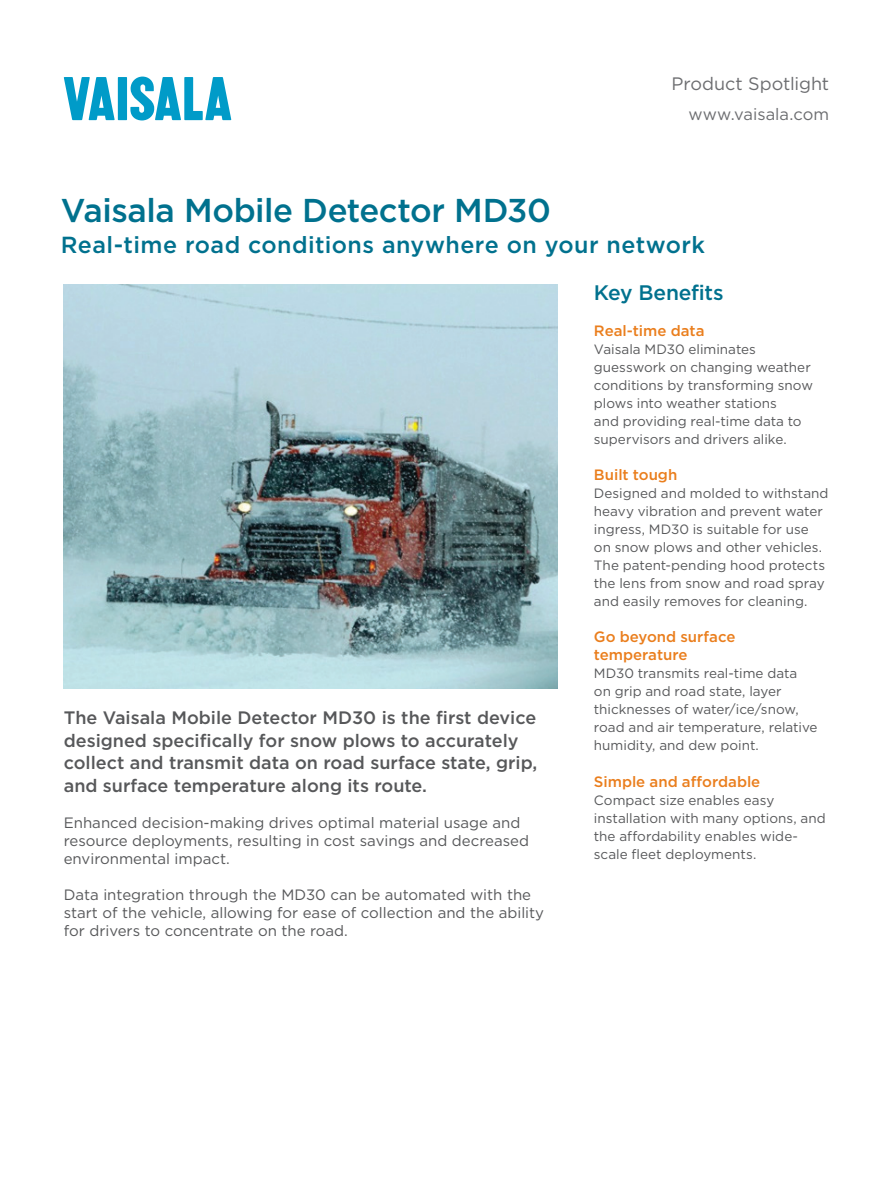
<style>
.page{position:relative;width:893px;height:1191px;background:#fff}
.page>*{position:absolute;margin:0;border:0;box-sizing:border-box;transform-origin:0 0}
.t1{font:500 33px "Gotham";letter-spacing:-.015em;color:#00718e}
.t2{font:500 23.25px "Gotham";letter-spacing:.02em;color:#00718e}
.t3{font:500 21px "Gotham";letter-spacing:-.01em;color:#00718e}
.t4{font:500 18px/22.5px "Gotham";color:#57585a}
.t5{font:18px "Gotham";letter-spacing:-.005em;color:#6c6d70}
.t6{font:16.5px "Gotham";color:#6c6d70}
.t7{font:15px/18px "Gotham";color:#57585a}
.t8{font:500 15px/18px "Gotham";color:#ea7e1d}
.t9{font:13.5px/18px "Gotham";color:#57585a}
</style>
<div class="page">
<svg style="left:64px;top:77px;width:51px;height:43px"></svg>
<div style="left:118px;top:77px;width:9px;height:43px;background:#009bc8"></div>
<svg style="left:130px;top:77px;width:101px;height:43px"></svg>
<img style="left:64px;top:285px;width:493px;height:404px">
<h3 class="t5" style="left:671px;top:73px;width:159px">Product Spotlight</h3>
<p class="t6" style="left:688px;top:105px;width:142px">www.vaisala.com</p>
<h1 class="t1" style="left:61px;top:191px;width:492px">Vaisala Mobile Detector MD30</h1>
<h2 class="t2" style="left:61px;top:232px;width:646px">Real-time road conditions anywhere on your network</h2>
<h3 class="t4" style="left:64px;top:706px;width:475px">The Vaisala Mobile Detector MD30 is the first device designed specifically for snow plows to accurately collect and transmit data on road surface state, grip, and surface temperature along its route.</h3>
<p class="t7" style="left:64px;top:813px;width:467px">Enhanced decision-making drives optimal material usage and resource deployments, resulting in cost savings and decreased environmental impact.</p>
<p class="t7" style="left:64px;top:885px;width:482px">Data integration through the MD30 can be automated with the start of the vehicle, allowing for ease of collection and the ability for drivers to concentrate on the road.</p>
<h3 class="t3" style="left:594px;top:281px;width:131px">Key Benefits</h3>
<p class="t8" style="left:594px;top:322px;width:112px">Real-time data</p>
<p class="t9" style="left:594px;top:340px;width:221px">Vaisala MD30 eliminates guesswork on changing weather conditions by transforming snow plows into weather stations<br>and providing real-time data to supervisors and drivers alike.</p>
<p class="t8" style="left:594px;top:466px;width:85px">Built tough</p>
<p class="t9" style="left:594px;top:484px;width:236px">Designed and molded to withstand heavy vibration and prevent water ingress, MD30 is suitable for use on snow plows and other vehicles.<br>The patent-pending hood protects the lens from snow and road spray and easily removes for cleaning.</p>
<p class="t8" style="left:594px;top:628px;width:143px">Go beyond surface temperature</p>
<p class="t9" style="left:594px;top:664px;width:225px">MD30 transmits real-time data on grip and road state, layer thicknesses of water/ice/snow, road and air temperature, relative humidity, and dew point.</p>
<p class="t8" style="left:594px;top:772px;width:168px">Simple and affordable</p>
<p class="t9" style="left:594px;top:790px;width:233px">Compact size enables easy installation with many options, and the affordability enables wide&shy;scale fleet deployments.</p>
</div>
